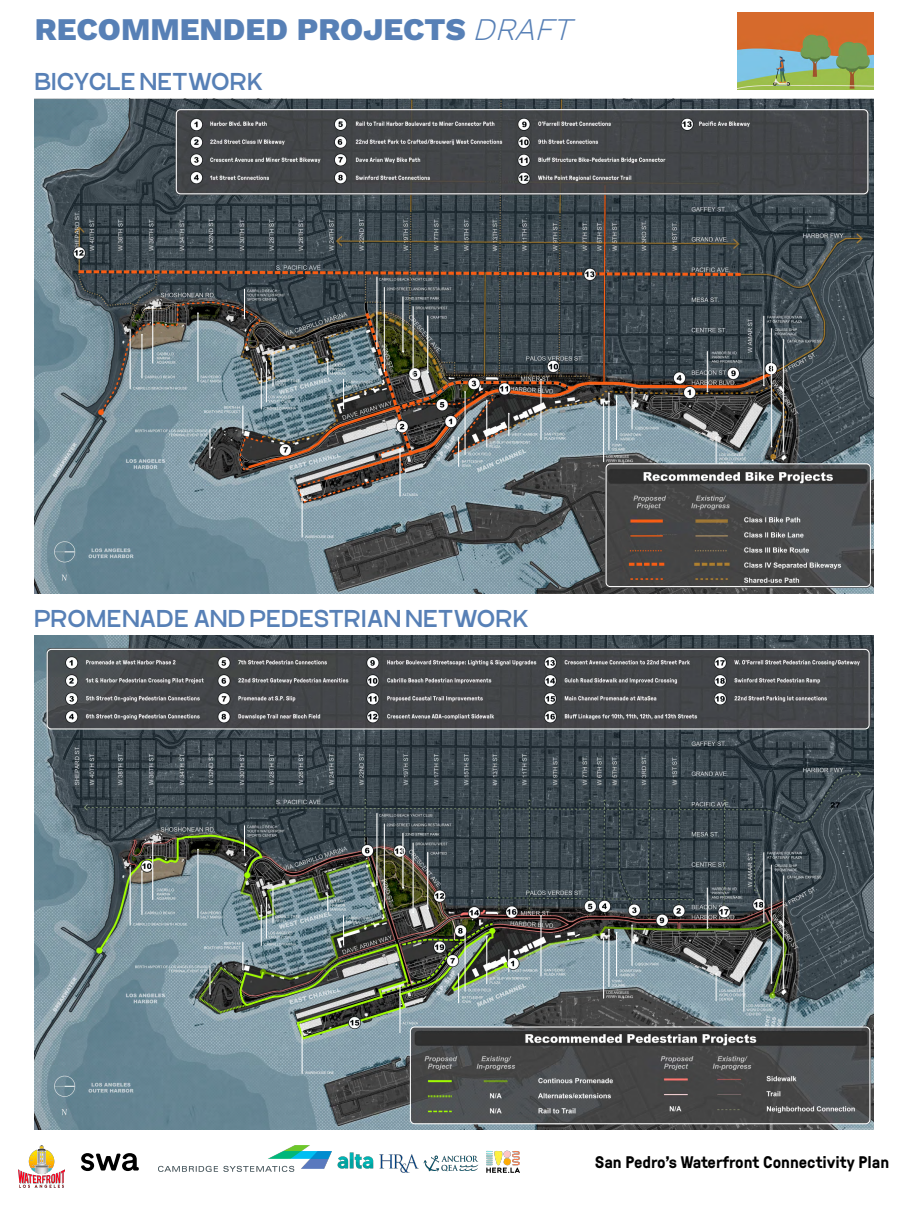
<style>
.page{position:relative;width:908px;height:1210px;background:#fff}
.page>*{position:absolute;margin:0;border:0;box-sizing:border-box;transform-origin:0 0}
.t1{font:800 31.5px "Work Sans";color:#5780b6}
.t2{font:900 22.75px "Work Sans";color:#5780b6}
.t3{font:700 16.8px "GT Pressura";color:#000}
.s1{font-weight:300;font-style:italic}
</style>
<div class="page">
<img style="left:19px;top:1145px;width:46px;height:43px">
<svg style="left:81px;top:1153px;width:58px;height:18px"></svg>
<img style="left:158px;top:1145px;width:173px;height:26px">
<img style="left:331px;top:1151px;width:43px;height:18px">
<img style="left:486px;top:1150px;width:33px;height:22px">
<img style="left:423px;top:1155px;width:56px;height:17px">
<img style="left:379px;top:1154px;width:39px;height:18px">
<img style="left:35px;top:99px;width:838px;height:494px">
<img style="left:35px;top:635px;width:838px;height:494px">
<img style="left:737px;top:12px;width:135px;height:78px">
<div style="left:176px;top:109px;width:692px;height:85px;border:1px solid #fff;border-radius:4px"></div>
<div style="left:605px;top:463px;width:265px;height:124px;border:1px solid #fff;border-radius:4px"></div>
<hr style="left:130px;top:331px;width:1px;height:58px;background:#fff">
<hr style="left:142px;top:335px;width:1px;height:43px;background:#fff">
<hr style="left:152px;top:307px;width:1px;height:56px;background:#fff">
<hr style="left:198px;top:313px;width:1px;height:69px;background:#fff">
<svg style="left:244px;top:289px;width:1px;height:30px"></svg>
<hr style="left:261px;top:369px;width:1px;height:40px;background:#fff">
<hr style="left:266px;top:361px;width:1px;height:41px;background:#fff">
<hr style="left:273px;top:350px;width:1px;height:36px;background:#fff">
<svg style="left:327px;top:358px;width:1px;height:16px"></svg>
<svg style="left:343px;top:379px;width:1px;height:30px"></svg>
<svg style="left:242px;top:405px;width:1px;height:28px"></svg>
<svg style="left:209px;top:429px;width:2px;height:29px"></svg>
<hr style="left:302px;top:493px;width:1px;height:44px;background:#fff">
<hr style="left:399px;top:449px;width:1px;height:47px;background:#fff">
<hr style="left:376px;top:277px;width:1px;height:71px;background:#fff">
<hr style="left:384px;top:287px;width:1px;height:84px;background:#fff">
<hr style="left:402px;top:296px;width:1px;height:55px;background:#fff">
<hr style="left:413px;top:306px;width:1px;height:70px;background:#fff">
<hr style="left:427px;top:315px;width:1px;height:57px;background:#fff">
<hr style="left:464px;top:392px;width:1px;height:63px;background:#fff">
<hr style="left:458px;top:437px;width:1px;height:30px;background:#fff">
<hr style="left:486px;top:400px;width:1px;height:47px;background:#fff">
<svg style="left:508px;top:413px;width:1px;height:23px"></svg>
<hr style="left:540px;top:379px;width:1px;height:61px;background:#fff">
<hr style="left:603px;top:401px;width:1px;height:61px;background:#fff">
<hr style="left:608px;top:393px;width:1px;height:57px;background:#fff">
<hr style="left:616px;top:396px;width:1px;height:44px;background:#fff">
<hr style="left:631px;top:389px;width:1px;height:40px;background:#fff">
<svg style="left:715px;top:436px;width:1px;height:27px"></svg>
<hr style="left:770px;top:328px;width:1px;height:119px;background:#fff">
<hr style="left:707px;top:351px;width:1px;height:40px;background:#fff">
<hr style="left:763px;top:316px;width:1px;height:69px;background:#fff">
<hr style="left:782px;top:339px;width:1px;height:113px;background:#fff">
<div style="left:47px;top:649px;width:822px;height:80px;border:1px solid #fff;border-radius:4px"></div>
<div style="left:410px;top:1026px;width:460px;height:98px;border:1px solid #fff;border-radius:4px"></div>
<hr style="left:130px;top:867px;width:1px;height:58px;background:#fff">
<hr style="left:142px;top:871px;width:1px;height:44px;background:#fff">
<hr style="left:152px;top:843px;width:1px;height:57px;background:#fff">
<hr style="left:198px;top:849px;width:1px;height:69px;background:#fff">
<hr style="left:244px;top:825px;width:1px;height:30px;background:#fff">
<hr style="left:261px;top:905px;width:1px;height:41px;background:#fff">
<hr style="left:266px;top:898px;width:1px;height:40px;background:#fff">
<hr style="left:273px;top:886px;width:1px;height:37px;background:#fff">
<svg style="left:327px;top:895px;width:1px;height:16px"></svg>
<hr style="left:343px;top:915px;width:1px;height:30px;background:#fff">
<svg style="left:242px;top:942px;width:1px;height:28px"></svg>
<svg style="left:209px;top:965px;width:2px;height:29px"></svg>
<hr style="left:302px;top:1030px;width:1px;height:43px;background:#fff">
<hr style="left:399px;top:986px;width:1px;height:47px;background:#fff">
<hr style="left:376px;top:813px;width:1px;height:72px;background:#fff">
<hr style="left:384px;top:823px;width:1px;height:85px;background:#fff">
<hr style="left:402px;top:833px;width:1px;height:55px;background:#fff">
<hr style="left:413px;top:843px;width:1px;height:69px;background:#fff">
<hr style="left:427px;top:852px;width:1px;height:57px;background:#fff">
<hr style="left:464px;top:928px;width:1px;height:63px;background:#fff">
<svg style="left:458px;top:973px;width:1px;height:30px"></svg>
<hr style="left:486px;top:936px;width:1px;height:48px;background:#fff">
<svg style="left:508px;top:949px;width:1px;height:23px"></svg>
<hr style="left:540px;top:916px;width:1px;height:60px;background:#fff">
<hr style="left:603px;top:938px;width:1px;height:60px;background:#fff">
<hr style="left:608px;top:929px;width:1px;height:58px;background:#fff">
<hr style="left:616px;top:932px;width:1px;height:44px;background:#fff">
<hr style="left:631px;top:925px;width:1px;height:40px;background:#fff">
<svg style="left:715px;top:973px;width:1px;height:28px"></svg>
<hr style="left:743px;top:971px;width:1px;height:40px;background:#fff">
<hr style="left:770px;top:864px;width:1px;height:119px;background:#fff">
<hr style="left:707px;top:887px;width:1px;height:41px;background:#fff">
<hr style="left:763px;top:852px;width:1px;height:70px;background:#fff">
<hr style="left:782px;top:875px;width:1px;height:113px;background:#fff">
<h1 class="t1" style="left:35px;top:11px;width:548px">RECOMMENDED PROJECTS <span class="s1">DRAFT</span></h1>
<p class="t2" style="left:35px;top:68px;width:230px">BICYCLE NETWORK</p>
<p class="t2" style="left:34px;top:605px;width:496px">PROMENADE AND PEDESTRIAN NETWORK</p>
<p class="t3" style="left:595px;top:1150px;width:295px">San Pedro’s Waterfront Connectivity Plan</p>
</div>
